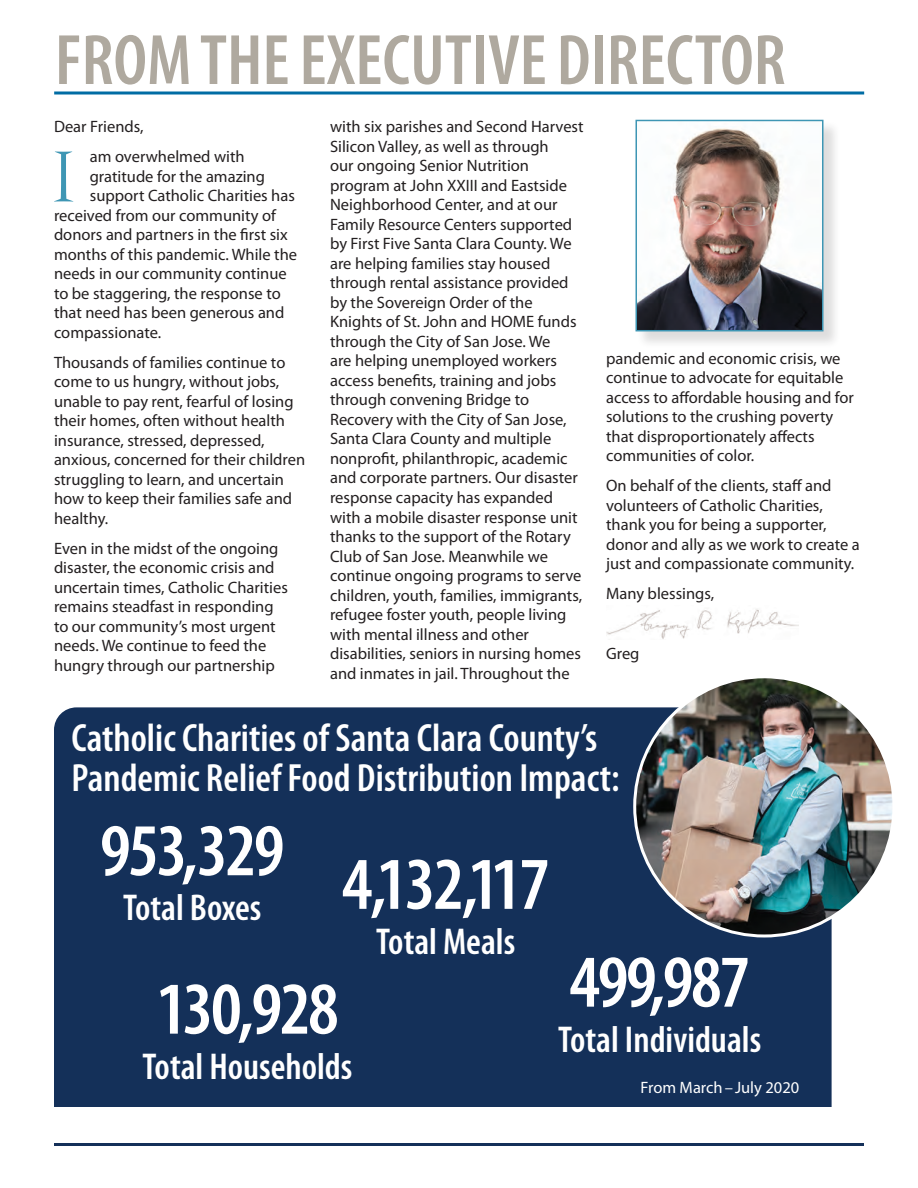
<style>
.page{position:relative;width:918px;height:1188px;background:#fff}
.page>*{position:absolute;margin:0;border:0;box-sizing:border-box;transform-origin:0 0}
.t1{font:75.6px "Warnock Pro Light Disp";color:#3e96b4}
.t2{font:600 condensed 75px "Myriad Pro";letter-spacing:-.03em;color:#fff}
.t3{font:600 condensed 72px "Myriad Pro";color:#afa99f}
.t4{font:600 condensed 39.6px/39.6px "Myriad Pro";color:#fff}
.t5{font:600 condensed 37.5px "Myriad Pro";color:#fff}
.t6{font:16.5px/19.5px "Myriad Pro";color:#231f20}
.t7{font:16.5px "Myriad Pro";color:#fff}
</style>
<div class="page">
<hr style="left:54px;top:1143px;width:810px;height:3px;background:#143059">
<img style="left:606px;top:609px;width:193px;height:30px">
<hr style="left:54px;top:92px;width:810px;height:2px;background:#006ca4">
<div style="left:636px;top:120px;width:205px;height:229px;background:#231f20;opacity:.15"></div>
<img style="left:638px;top:123px;width:183px;height:205px">
<div style="left:635px;top:120px;width:189px;height:211px;border:2px solid #3e96b4"></div>
<div style="left:54px;top:707px;width:778px;height:400px;background:#143059"></div>
<img style="left:635px;top:677px;width:259px;height:259px;border-radius:130px">
<h3 class="t3" style="left:55px;top:16px;width:732px">FROM THE EXECUTIVE DIRECTOR</h3>
<p class="t6" style="left:54px;top:117px;width:91px">Dear Friends,</p>
<h1 class="t1" style="left:52px;top:136px;width:24px">I</h1>
<p class="t6" style="left:90px;top:147px;width:156px">am overwhelmed with</p>
<p class="t6" style="left:330px;top:117px;width:255px">with six parishes and Second Harvest Silicon Valley, as well as through<br>our ongoing Senior Nutrition program at John XXIII and Eastside Neighborhood Center, and at our Family Resource Centers supported by First Five Santa Clara County. We are helping families stay housed through rental assistance provided by the Sovereign Order of the Knights of St. John and HOME funds through the City of San Jose. We<br>are helping unemployed workers access benefits, training and jobs through convening Bridge to Recovery with the City of San Jose, Santa Clara County and multiple nonprofit, philanthropic, academic and corporate partners. Our disaster response capacity has expanded with a mobile disaster response unit thanks to the support of the Rotary Club of San Jose. Meanwhile we continue ongoing programs to serve children, youth, families, immigrants, refugee foster youth, people living with mental illness and other disabilities, seniors in nursing homes and inmates in jail. Throughout the</p>
<p class="t6" style="left:90px;top:166px;width:177px">gratitude for the amazing</p>
<p class="t6" style="left:90px;top:186px;width:207px">support Catholic Charities has</p>
<p class="t6" style="left:54px;top:205px;width:223px">received from our community of</p>
<p class="t6" style="left:54px;top:225px;width:235px">donors and partners in the first six</p>
<p class="t6" style="left:54px;top:244px;width:245px">months of this pandemic. While the</p>
<p class="t6" style="left:54px;top:264px;width:234px">needs in our community continue</p>
<p class="t6" style="left:54px;top:283px;width:228px">to be staggering, the response to</p>
<p class="t6" style="left:54px;top:303px;width:232px">that need has been generous and</p>
<p class="t6" style="left:54px;top:322px;width:109px">compassionate.</p>
<p class="t6" style="left:54px;top:352px;width:253px">Thousands of families continue to come to us hungry, without jobs, unable to pay rent, fearful of losing their homes, often without health insurance, stressed, depressed, anxious, concerned for their children struggling to learn, and uncertain how to keep their families safe and healthy.</p>
<p class="t6" style="left:54px;top:538px;width:235px">Even in the midst of the ongoing disaster, the economic crisis and uncertain times, Catholic Charities remains steadfast in responding to our community’s most urgent needs. We continue to feed the hungry through our partnership</p>
<p class="t6" style="left:606px;top:348px;width:249px">pandemic and economic crisis, we continue to advocate for equitable access to affordable housing and for solutions to the crushing poverty that disproportionately affects communities of color.</p>
<p class="t6" style="left:606px;top:475px;width:255px">On behalf of the clients, staff and volunteers of Catholic Charities, thank you for being a supporter, donor and ally as we work to create a just and compassionate community.</p>
<p class="t6" style="left:606px;top:584px;width:110px">Many blessings,</p>
<p class="t6" style="left:606px;top:643px;width:35px">Greg</p>
<h3 class="t4" style="left:72px;top:718px;width:549px">Catholic Charities of Santa Clara County’s<br>Pandemic Relief Food Distribution Impact:</h3>
<h2 class="t2" style="left:100px;top:804px;width:186px">953,329</h2>
<h3 class="t5" style="left:123px;top:885px;width:140px">Total Boxes</h3>
<h2 class="t2" style="left:342px;top:838px;width:209px">4,132,117</h2>
<h3 class="t5" style="left:376px;top:918px;width:141px">Total Meals</h3>
<h2 class="t2" style="left:156px;top:963px;width:184px">130,928</h2>
<h3 class="t5" style="left:143px;top:1043px;width:211px">Total Households</h3>
<h2 class="t2" style="left:569px;top:936px;width:182px">499,987</h2>
<h3 class="t5" style="left:558px;top:1016px;width:205px">Total Individuals</h3>
<p class="t7" style="left:640px;top:1078px;width:160px">From March–July 2020</p>
</div>
